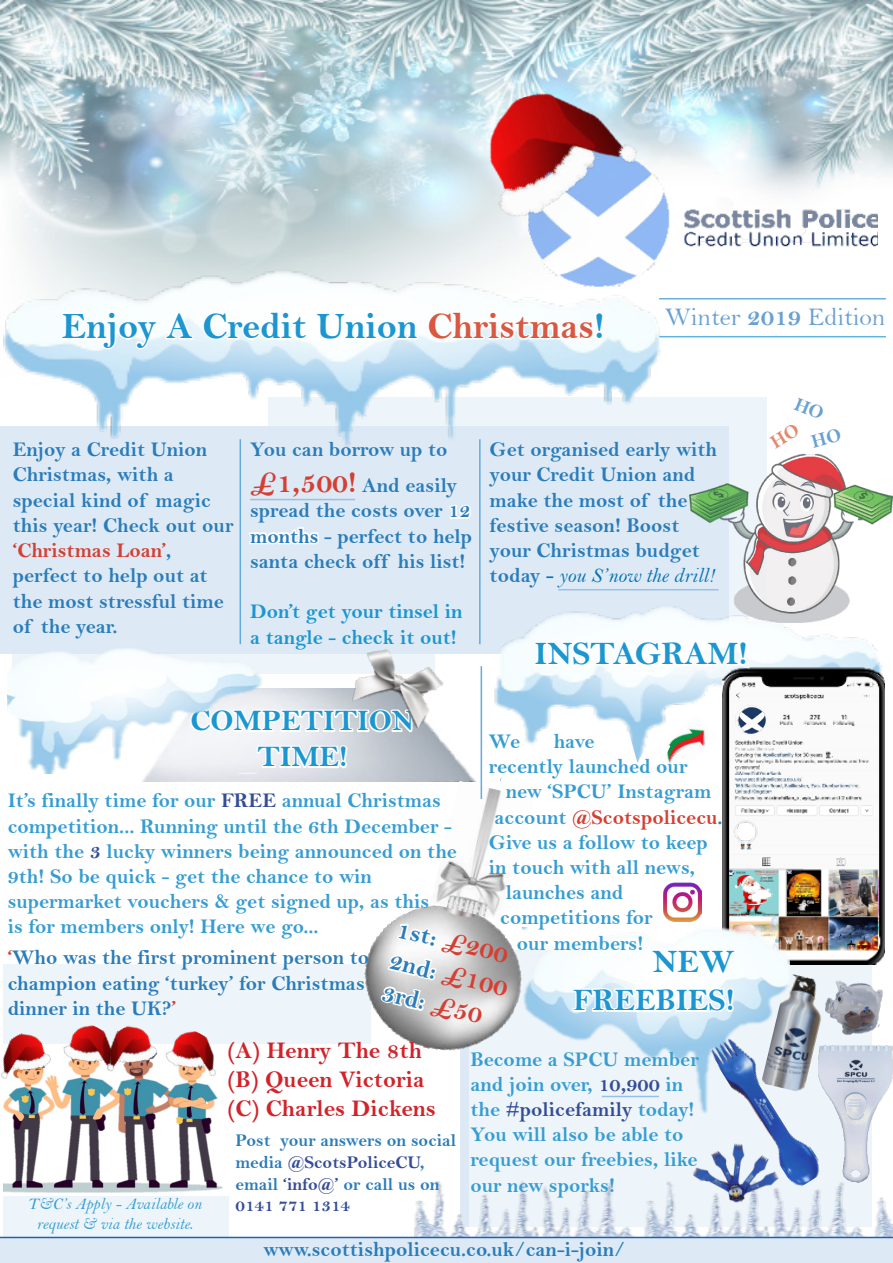
<style>
.page{position:relative;width:893px;height:1263px;background:#fff}
.page>*{position:absolute;margin:0;border:0;box-sizing:border-box;transform-origin:0 0}
.t1{font:37.5px "Bell MT Bold";color:#1c96d0}
.t2{font:33px "Bell MT Bold";color:#1c96d0}
.t3{font:31.5px "Bell MT Bold";color:#1c96d0}
.t4{font:30px "Bell MT Bold";color:#1c96d0}
.t5{font:27px "Bell MT Bold";color:#d53f33}
.t6{font:25.5px "Bell";color:#6aa1d3}
.t7{font:25.5px "Bell MT Bold";color:#2a7cba}
.t8{font:24px "Bell MT Bold";color:#d1232a}
.t9{font:21px/25.2px "Bell MT Bold";color:#369dd3}
.t10{font:21px/25.2px "Bell MT Bold";color:#2a7cba}
.t11{font:21px "Bell MT Bold";color:#1c96d0}
.t12{font:18px/21.6px "Bell MT Bold";color:#2a7cba}
.t13{font:18px "Bell MT Bold";color:#354d96}
.t14{font:16.5px "Bell MT Italic";color:#369dd3}
.s1{color:#d95842}
.s2{font-family:"Bell MT Bold"}
.s3{color:#d53f33}
.s4{font-size:30px;color:#d53f33}
.s5{color:#0972b4}
.s6{font-family:"Bell MT Italic";color:#0972b4}
.s7{color:#354d96}
.s8{color:#2a7cba}
</style>
<div class="page">
<div style="left:4px;top:1196px;width:225px;height:41px;background:#eef5fa"></div>
<div style="left:4px;top:964px;width:367px;height:80px;background:#eef5fa"></div>
<div style="left:469px;top:950px;width:403px;height:277px;background:#eef5fa"></div>
<img style="left:364px;top:921px;width:164px;height:167px">
<div style="left:268px;top:397px;width:499px;height:220px;background:#eef5fa"></div>
<div style="left:1px;top:426px;width:728px;height:228px;background:#ddeaf6"></div>
<img style="left:0;top:0;width:893px;height:347px">
<img style="left:682px;top:162px;width:195px;height:127px">
<hr style="left:659px;top:298px;width:227px;height:1px;background:#6aaedc">
<hr style="left:659px;top:336px;width:227px;height:1px;background:#1c96d0">
<svg style="left:449px;top:505px;width:22px;height:14px"></svg>
<svg style="left:249px;top:527px;width:70px;height:18px"></svg>
<img style="left:414px;top:1114px;width:478px;height:123px">
<hr style="left:479px;top:439px;width:2px;height:205px;background:#62abda">
<hr style="left:240px;top:439px;width:1px;height:205px;background:#62abda">
<div style="left:519px;top:140px;width:159px;height:155px;background:#fff;opacity:.75"></div>
<img style="left:606px;top:150px;width:64px;height:109px">
<img style="left:470px;top:71px;width:180px;height:158px">
<img style="left:690px;top:453px;width:203px;height:147px">
<hr style="left:250px;top:499px;width:105px;height:1px;background:#97c1e4">
<svg style="left:239px;top:618px;width:178px;height:153px"></svg>
<svg style="left:141px;top:773px;width:34px;height:9px"></svg>
<div style="left:0;top:1237px;width:893px;height:26px;background:#ddeaf6"></div>
<img style="left:345px;top:643px;width:88px;height:95px">
<img style="left:430px;top:781px;width:76px;height:140px">
<hr style="left:0;top:1237px;width:893px;height:1px;background:#2062af">
<img style="left:4px;top:1076px;width:219px;height:117px">
<img style="left:162px;top:1031px;width:61px;height:55px">
<img style="left:60px;top:1025px;width:33px;height:56px">
<img style="left:1px;top:1026px;width:53px;height:63px">
<img style="left:93px;top:1025px;width:67px;height:57px">
<img style="left:4px;top:259px;width:666px;height:192px">
<img style="left:749px;top:600px;width:136px;height:172px">
<svg style="left:59px;top:290px;width:136px;height:62px"></svg>
<svg style="left:201px;top:220px;width:219px;height:122px"></svg>
<svg style="left:426px;top:220px;width:180px;height:122px"></svg>
<img style="left:723px;top:666px;width:161px;height:298px">
<img style="left:522px;top:928px;width:267px;height:185px">
<svg style="left:571px;top:927px;width:166px;height:159px"></svg>
<svg style="left:433px;top:582px;width:316px;height:288px"></svg>
<img style="left:664px;top:882px;width:38px;height:39px">
<img style="left:7px;top:629px;width:261px;height:144px">
<img style="left:761px;top:973px;width:61px;height:60px">
<img style="left:826px;top:1045px;width:67px;height:137px">
<img style="left:825px;top:980px;width:57px;height:55px">
<img style="left:709px;top:1033px;width:117px;height:157px">
<img style="left:692px;top:1143px;width:87px;height:59px">
<img style="left:738px;top:707px;width:32px;height:26px">
<hr style="left:602px;top:1096px;width:57px;height:1px;background:#97c1e4">
<svg style="left:379px;top:906px;width:104px;height:118px"></svg>
<p class="t1" style="left:62px;top:304px;width:544px">Enjoy A Credit Union <span class="s1">Christmas</span>!</p>
<p class="t6" style="left:665px;top:302px;width:222px">Winter <span class="s2">2019</span> Edition</p>
<p class="t10" style="left:13px;top:437px;width:196px">Enjoy a Credit Union</p>
<p class="t10" style="left:13px;top:462px;width:163px">Christmas, with a</p>
<p class="t10" style="left:13px;top:487px;width:222px">special kind of magic this year! Check out our <span class="s3">‘Christmas Loan’</span>,</p>
<p class="t10" style="left:13px;top:563px;width:213px">perfect to help out at the most stressful time of the year.</p>
<p class="t10" style="left:250px;top:431px;width:209px;line-height:36px">You can borrow up to <span class="s4">£1,500!</span> And easily</p>
<p class="t10" style="left:250px;top:498px;width:224px;text-align:justify">spread the costs over 12 months - perfect to help santa check off his list!</p>
<p class="t11" style="left:250px;top:599px;width:214px">Don’t get your tinsel in</p>
<p class="t11" style="left:250px;top:624px;width:208px">a tangle - check it out!</p>
<p class="t10" style="left:490px;top:437px;width:229px">Get organised early with your Credit Union and make the most of the festive season! Boost your Christmas budget today <span class="s5">-</span> <span class="s6">you S’now the drill!</span></p>
<p class="t2" style="left:535px;top:634px;width:215px">INSTAGRAM!</p>
<p class="t4" style="left:190px;top:703px;width:226px">COMPETITION</p>
<p class="t4" style="left:257px;top:739px;width:92px">TIME!</p>
<p class="t9" style="left:8px;top:788px;width:435px">It’s finally time for our <span class="s7">FREE</span> annual Christmas</p>
<p class="t9" style="left:8px;top:813px;width:451px">competition... Running until the 6th December - with the <span class="s7">3</span> lucky winners being announced on the<br>9th! So be quick - get the chance to win</p>
<p class="t9" style="left:8px;top:889px;width:423px">supermarket vouchers &amp; get signed up, as this</p>
<p class="t9" style="left:8px;top:914px;width:312px">is for members only! Here we go...</p>
<p class="t9" style="left:489px;top:729px;width:33px">We</p>
<p class="t9" style="left:554px;top:729px;width:42px">have</p>
<p class="t9" style="left:489px;top:754px;width:200px">recently launched our</p>
<p class="t9" style="left:506px;top:779px;width:207px">new ‘SPCU’ Instagram</p>
<p class="t9" style="left:489px;top:804px;width:235px">account <span class="s3">@Scotspolicecu</span><span class="s8">.<br></span>Give us a follow to keep in touch with all news,</p>
<p class="t9" style="left:506px;top:880px;width:119px">launches and</p>
<p class="t9" style="left:500px;top:905px;width:154px">competitions for</p>
<p class="t9" style="left:517px;top:930px;width:128px">our members!</p>
<p class="t7" style="left:401px;top:914px;width:42px;rotate:14deg">1st:</p>
<p class="t5" style="left:447px;top:924px;width:68px;rotate:13deg">£200</p>
<p class="t10" style="left:8px;top:945px;width:363px"><span class="s3">‘</span>Who was the first prominent person to</p>
<p class="t10" style="left:8px;top:970px;width:359px">champion eating ‘turkey’ for Christmas</p>
<p class="t10" style="left:8px;top:995px;width:170px">dinner in the UK?<span class="s3">’</span></p>
<p class="t2" style="left:652px;top:942px;width:83px">NEW</p>
<p class="t3" style="left:573px;top:981px;width:163px">FREEBIES!</p>
<p class="t7" style="left:394px;top:945px;width:49px;rotate:14deg">2nd:</p>
<p class="t5" style="left:446px;top:957px;width:68px;rotate:13deg">£100</p>
<p class="t7" style="left:386px;top:977px;width:45px;rotate:14deg">3rd:</p>
<p class="t8" style="left:228px;top:1036px;width:196px">(A) Henry The 8th</p>
<p class="t8" style="left:228px;top:1065px;width:199px">(B) Queen Victoria</p>
<p class="t8" style="left:228px;top:1094px;width:210px">(C) Charles Dickens</p>
<p class="t12" style="left:235px;top:1130px;width:222px">Post your answers on social media <span class="s7">@ScotsPoliceCU</span>, email <span class="s7">‘info@’</span> or call us on</p>
<p class="t14" style="left:28px;top:1194px;width:176px">T&amp;C’s Apply - Available on</p>
<p class="t13" style="left:235px;top:1195px;width:116px">0141 771 1314</p>
<p class="t14" style="left:37px;top:1214px;width:158px">request &amp; via the website.</p>
<p class="t9" style="left:470px;top:1046px;width:230px">Become a SPCU member and join over, <span class="s7">10,900</span> in</p>
<p class="t9" style="left:470px;top:1097px;width:226px">the <span class="s7">#policefamily</span> today!<br>You will also be able to</p>
<p class="t9" style="left:470px;top:1147px;width:229px">request our freebies, like our new sporks!</p>
<p class="t10" style="left:263px;top:1236px;width:363px">www.scottishpolicecu.co.uk/can-i-join/</p>
</div>
